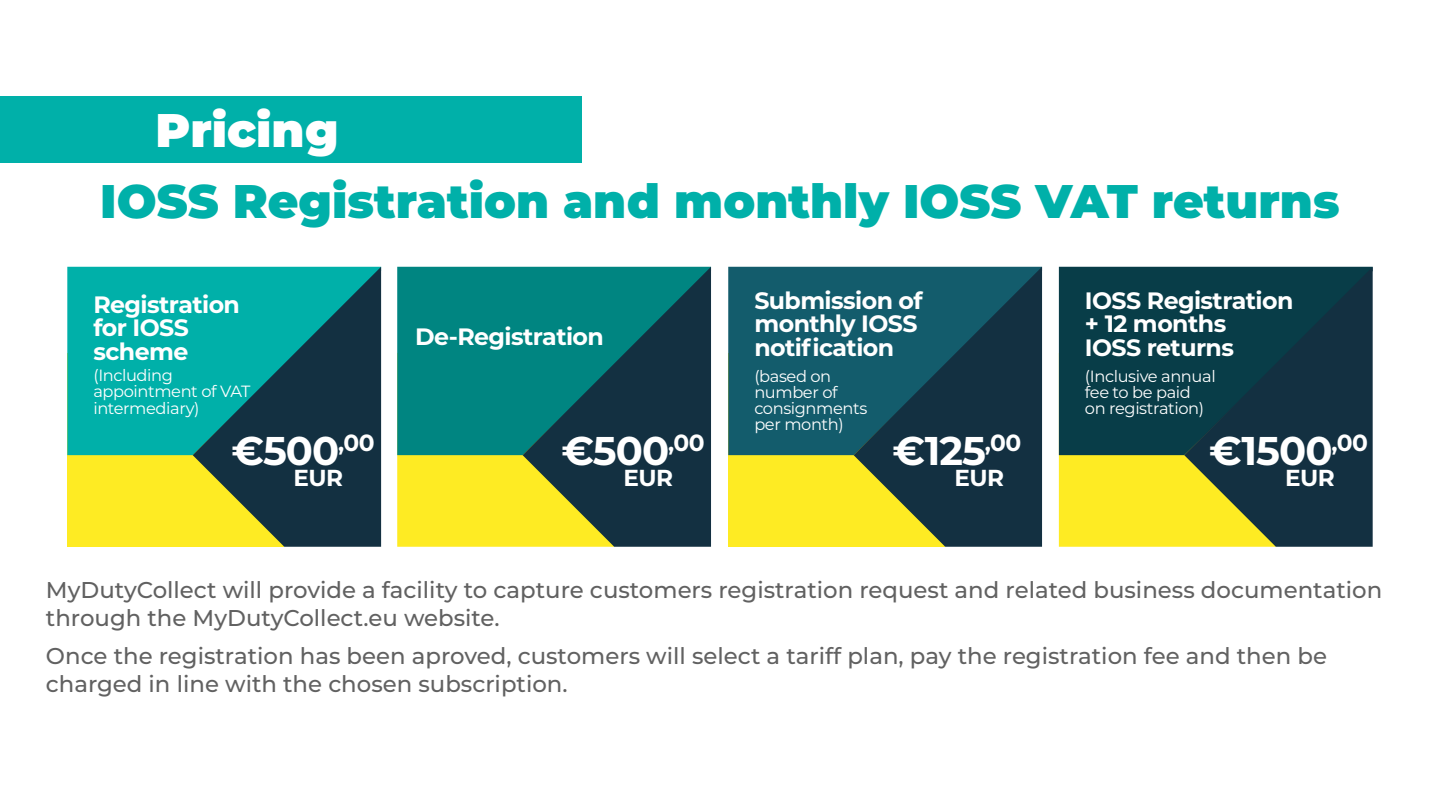
<style>
.page{position:relative;width:1440px;height:810px;background:#fff}
.page>*{position:absolute;margin:0;border:0;box-sizing:border-box;transform-origin:0 0}
.t1{font:900 47.07px "Montserrat";color:#00b0a9}
.t2{font:900 47.07px "Montserrat";color:#fff}
.t3{font:700 40.07px "Montserrat";letter-spacing:-.025em;color:#fff}
.t4{font:700 23.62px/23.4px "Montserrat";letter-spacing:-.025em;color:#fff}
.t5{font:700 23.1px "Montserrat";letter-spacing:-.025em;color:#fff}
.t6{font:500 22.75px/27.5px "Montserrat";color:#616161}
.t7{font:16.28px/16.1px "Montserrat";letter-spacing:-.025em;color:#fff}
</style>
<div class="page">
<div style="left:67px;top:353px;width:217px;height:194px;background:#feeb23"></div>
<div style="left:67px;top:267px;width:126px;height:188px;background:#00b0a9"></div>
<svg style="left:193px;top:267px;width:188px;height:280px;background:#1f6961"></svg>
<div style="left:397px;top:353px;width:217px;height:194px;background:#feeb23"></div>
<div style="left:397px;top:267px;width:126px;height:188px;background:#008581"></div>
<svg style="left:523px;top:267px;width:188px;height:280px;background:#1f5b54"></svg>
<div style="left:728px;top:353px;width:217px;height:194px;background:#feeb23"></div>
<div style="left:728px;top:267px;width:126px;height:188px;background:#135c6c"></div>
<svg style="left:854px;top:267px;width:188px;height:280px;background:#254d4d"></svg>
<div style="left:1059px;top:353px;width:217px;height:194px;background:#feeb23"></div>
<div style="left:1059px;top:267px;width:125px;height:188px;background:#083d48"></div>
<svg style="left:1184px;top:267px;width:189px;height:280px;background:#224341"></svg>
<div style="left:0;top:97px;width:582px;height:66px;background:#00b0a9"></div>
<h1 class="t2" style="left:155px;top:95px;width:185px">Pricing</h1>
<h1 class="t1" style="left:100px;top:166px;width:1241px">IOSS Registration and monthly IOSS VAT returns</h1>
<p class="t4" style="left:93px;top:291px;width:148px">Registration for IOSS scheme</p>
<p class="t7" style="left:93px;top:367px;width:159px">(Including appointment of VAT intermediary)</p>
<h2 class="t3" style="left:232px;top:422px;width:145px">€500<sup>,00</sup></h2>
<p class="t5" style="left:293px;top:461px;width:51px">EUR</p>
<p class="t4" style="left:415px;top:324px;width:190px">De-Registration</p>
<h2 class="t3" style="left:561px;top:422px;width:145px">€500<sup>,00</sup></h2>
<p class="t5" style="left:623px;top:461px;width:51px">EUR</p>
<p class="t4" style="left:754px;top:287px;width:170px">Submission of monthly IOSS notification</p>
<p class="t7" style="left:754px;top:367px;width:114px">(based on number of consignments per month)</p>
<h2 class="t3" style="left:892px;top:422px;width:130px">€125<sup>,00</sup></h2>
<p class="t5" style="left:954px;top:461px;width:51px">EUR</p>
<p class="t4" style="left:1085px;top:287px;width:210px">IOSS Registration + 12 months<br>IOSS returns</p>
<p class="t7" style="left:1085px;top:367px;width:132px">(Inclusive annual fee to be paid<br>on registration)</p>
<h2 class="t3" style="left:1209px;top:422px;width:160px">€1500<sup>,00</sup></h2>
<p class="t5" style="left:1285px;top:461px;width:51px">EUR</p>
<p class="t6" style="left:46px;top:575px;width:1338px">MyDutyCollect will provide a facility to capture customers registration request and related business documentation through the MyDutyCollect.eu website.</p>
<p class="t6" style="left:46px;top:641px;width:1283px">Once the registration has been aproved, customers will select a tariff plan, pay the registration fee and then be charged in line with the chosen subscription.</p>
</div>
